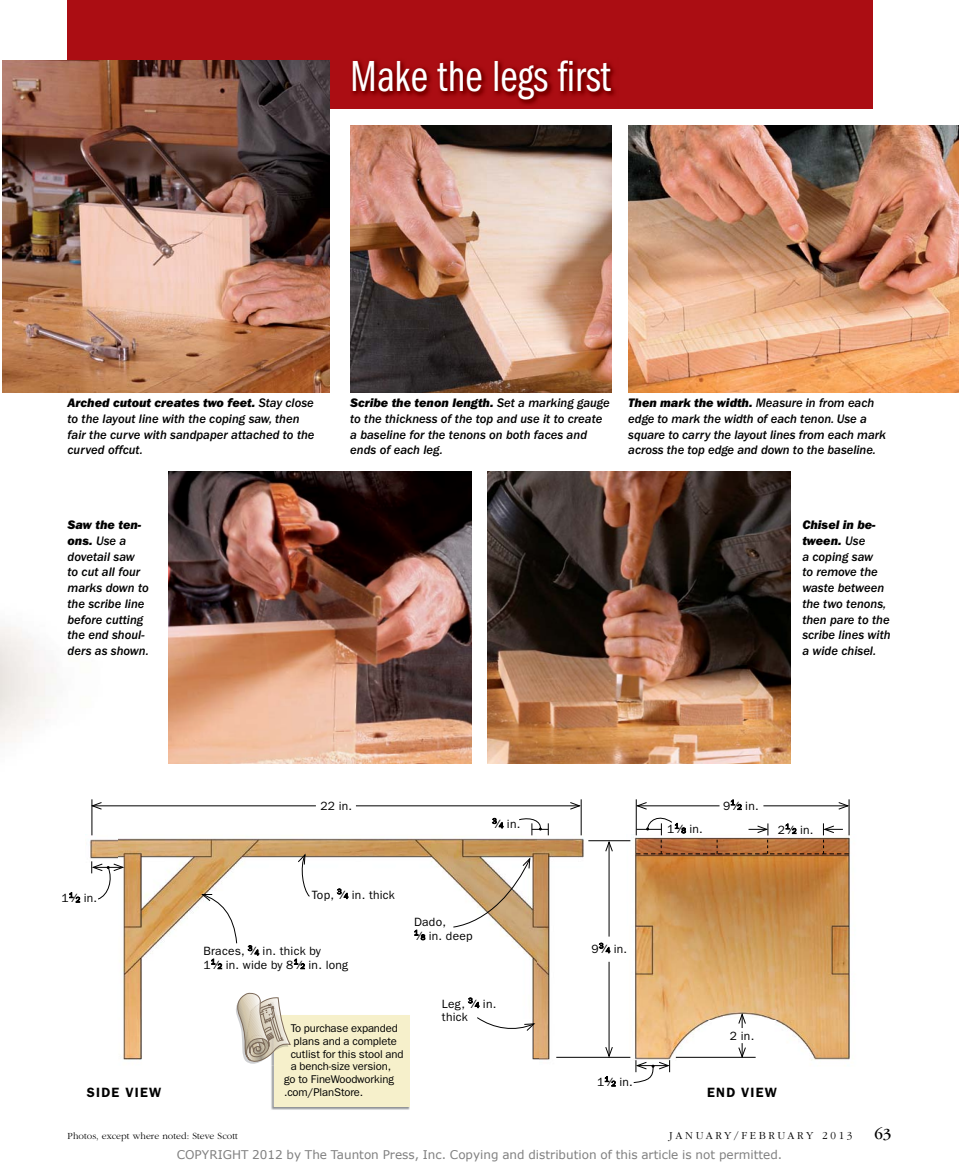
<style>
.page{position:relative;width:959px;height:1175px;background:#fff}
.page>*{position:absolute;margin:0;border:0;box-sizing:border-box;transform-origin:0 0}
.t1{font:45px "ITC Franklin Gothic Std Bk Cp";color:#fff}
.t2{font:16.05px "ITC Garamond Std";color:#000}
.t3{font:600 13.5px "ITC Franklin Gothic Std";letter-spacing:.09em;color:#000}
.t4{font:12.75px/15.8px "ITC Franklin Gothic Std Med It";color:#000}
.t5{font:12.75px/15.8px "ITC Franklin Gothic Std Hvy It";color:#000}
.t6{font:12px/13.5px "ITC Franklin Gothic Std";letter-spacing:.02em;color:#000}
.t7{font:12px "Verdana";color:#808080}
.t8{font:11.25px "ITC Franklin Gothic Std";letter-spacing:-.01em;color:#000}
.t9{font:300 11.1px "ITC Garamond Std";color:#000}
.t10{font:300 9.75px "ITC Garamond Std";letter-spacing:.005em;color:#000}
.s1{font-family:"ITC Franklin Gothic Std Med It"}
.s2{font-size:7.5px}
</style>
<div class="page">
<img style="left:0;top:392px;width:118px;height:511px">
<img style="left:118px;top:835px;width:419px;height:184px">
<img style="left:537px;top:834px;width:51px;height:226px">
<img style="left:123px;top:1019px;width:19px;height:41px">
<img style="left:532px;top:1019px;width:6px;height:41px">
<img style="left:85px;top:834px;width:33px;height:69px">
<img style="left:626px;top:837px;width:224px;height:229px">
<div style="left:68px;top:0;width:805px;height:108px;background:#ab0d13"></div>
<img style="left:350px;top:125px;width:262px;height:267px">
<img style="left:628px;top:125px;width:330px;height:267px">
<img style="left:169px;top:471px;width:303px;height:293px">
<img style="left:487px;top:471px;width:303px;height:293px">
<img style="left:351px;top:59px;width:264px;height:46px">
<img style="left:2px;top:60px;width:327px;height:332px">
<svg style="left:599px;top:943px;width:11px;height:10px"></svg>
<svg style="left:468px;top:997px;width:11px;height:10px"></svg>
<svg style="left:337px;top:888px;width:11px;height:10px"></svg>
<svg style="left:414px;top:930px;width:11px;height:10px"></svg>
<svg style="left:69px;top:892px;width:11px;height:10px"></svg>
<svg style="left:248px;top:945px;width:11px;height:10px"></svg>
<svg style="left:211px;top:959px;width:11px;height:10px"></svg>
<svg style="left:294px;top:959px;width:11px;height:10px"></svg>
<svg style="left:605px;top:1076px;width:10px;height:10px"></svg>
<svg style="left:492px;top:818px;width:11px;height:10px"></svg>
<hr style="left:675px;top:1056px;width:80px;height:1px;background:#000">
<hr style="left:580px;top:799px;width:1px;height:36px;background:#000">
<hr style="left:588px;top:840px;width:42px;height:1px;background:#000">
<hr style="left:556px;top:1056px;width:74px;height:1px;background:#000">
<hr style="left:92px;top:799px;width:1px;height:36px;background:#000">
<hr style="left:92px;top:805px;width:224px;height:1px;background:#000">
<svg style="left:90px;top:801px;width:12px;height:9px"></svg>
<hr style="left:356px;top:805px;width:223px;height:1px;background:#000">
<svg style="left:569px;top:801px;width:12px;height:9px"></svg>
<svg style="left:737px;top:1012px;width:9px;height:16px"></svg>
<svg style="left:737px;top:1043px;width:9px;height:15px"></svg>
<svg style="left:297px;top:852px;width:13px;height:45px"></svg>
<svg style="left:476px;top:1016px;width:60px;height:16px"></svg>
<svg style="left:200px;top:893px;width:37px;height:51px"></svg>
<svg style="left:91px;top:861px;width:34px;height:39px"></svg>
<hr style="left:608px;top:842px;width:1px;height:94px;background:#000">
<svg style="left:604px;top:840px;width:9px;height:12px"></svg>
<hr style="left:608px;top:961px;width:1px;height:95px;background:#000">
<svg style="left:604px;top:1046px;width:9px;height:12px"></svg>
<svg style="left:452px;top:856px;width:78px;height:72px"></svg>
<svg style="left:519px;top:818px;width:30px;height:17px"></svg>
<svg style="left:633px;top:1060px;width:37px;height:23px"></svg>
<img style="left:271px;top:1092px;width:139px;height:18px">
<div style="left:274px;top:1015px;width:136px;height:91px;background:#f6f0cb"></div>
<img style="left:235px;top:997px;width:1px;height:22px">
<svg style="left:236px;top:992px;width:55px;height:100px"></svg>
<svg style="left:635px;top:799px;width:215px;height:55px"></svg>
<h1 class="t1" style="left:350px;top:51px;width:263px">Make the legs first</h1>
<p class="t5" style="left:68px;top:395px;width:248px">Arched cutout creates two feet. <span class="s1">Stay close</span></p>
<p class="t4" style="left:68px;top:411px;width:248px">to the layout line with the coping saw, then fair the curve with sandpaper attached to the curved offcut.</p>
<p class="t5" style="left:67px;top:517px;width:75px">Saw the ten&shy;ons. <span class="s1">Use a</span></p>
<p class="t4" style="left:67px;top:548px;width:83px">dovetail saw<br>to cut all four marks down to the scribe line before cutting the end shoul&shy;ders as shown.</p>
<p class="t5" style="left:350px;top:395px;width:261px">Scribe the tenon length. <span class="s1">Set a marking gauge</span></p>
<p class="t4" style="left:350px;top:411px;width:254px">to the thickness of the top and use it to create a baseline for the tenons on both faces and ends of each leg.</p>
<p class="t5" style="left:628px;top:395px;width:247px">Then mark the width. <span class="s1">Measure in from each</span></p>
<p class="t4" style="left:628px;top:411px;width:259px">edge to mark the width of each tenon. Use a square to carry the layout lines from each mark across the top edge and down to the baseline.</p>
<p class="t5" style="left:802px;top:517px;width:75px">Chisel in be&shy;tween. <span class="s1">Use</span></p>
<p class="t4" style="left:802px;top:548px;width:90px">a coping saw<br>to remove the waste between the two tenons, then pare to the scribe lines with a wide chisel.</p>
<p class="t6" style="left:62px;top:891px;width:37px">1<sup>1</sup>⁄<span class="s2">2</span> in.</p>
<p class="t6" style="left:320px;top:798px;width:33px">22 in.</p>
<p class="t6" style="left:312px;top:887px;width:84px">Top, <sup>3</sup>⁄<span class="s2">4</span> in. thick</p>
<p class="t6" style="left:492px;top:817px;width:30px"><sup>3</sup>⁄<span class="s2">4</span> in.</p>
<p class="t6" style="left:723px;top:798px;width:37px">9<sup>1</sup>⁄<span class="s2">2</span> in.</p>
<p class="t6" style="left:667px;top:822px;width:37px">1<sup>1</sup>⁄<span class="s2">8</span> in.</p>
<p class="t6" style="left:777px;top:822px;width:37px">2<sup>1</sup>⁄<span class="s2">2</span> in.</p>
<p class="t6" style="left:203px;top:944px;width:146px">Braces, <sup>3</sup>⁄<span class="s2">4</span> in. thick by<br>1<sup>1</sup>⁄<span class="s2">2</span> in. wide by 8<sup>1</sup>⁄<span class="s2">2</span> in. long</p>
<p class="t6" style="left:414px;top:915px;width:60px">Dado,<br><sup>1</sup>⁄<span class="s2">8</span> in. deep</p>
<p class="t6" style="left:442px;top:996px;width:56px">Leg, <sup>3</sup>⁄<span class="s2">4</span> in. thick</p>
<p class="t6" style="left:591px;top:942px;width:37px">9<sup>3</sup>⁄<span class="s2">4</span> in.</p>
<p class="t8" style="left:291px;top:1021px;width:109px">To purchase expanded</p>
<p class="t8" style="left:293px;top:1034px;width:105px">plans and a complete</p>
<p class="t8" style="left:291px;top:1047px;width:114px">cutlist for this stool and</p>
<p class="t8" style="left:291px;top:1060px;width:102px">a bench-size version,</p>
<p class="t8" style="left:284px;top:1072px;width:111px">go to FineWoodworking</p>
<p class="t8" style="left:284px;top:1085px;width:81px">.com/PlanStore.</p>
<p class="t6" style="left:730px;top:1028px;width:26px">2 in.</p>
<p class="t6" style="left:597px;top:1075px;width:37px">1<sup>1</sup>⁄<span class="s2">2</span> in.</p>
<p class="t3" style="left:87px;top:1084px;width:76px">SIDE VIEW</p>
<p class="t3" style="left:707px;top:1084px;width:71px">END VIEW</p>
<p class="t10" style="left:68px;top:1130px;width:172px">Photos, except where noted: Steve Scott</p>
<p class="t9" style="left:669px;top:1129px;width:185px">JANUARY/FEBRUARY 2013</p>
<p class="t2" style="left:874px;top:1125px;width:19px">63</p>
<p class="t7" style="left:177px;top:1146px;width:607px">COPYRIGHT 2012 by The Taunton Press, Inc. Copying and distribution of this article is not permitted.</p>
</div>
